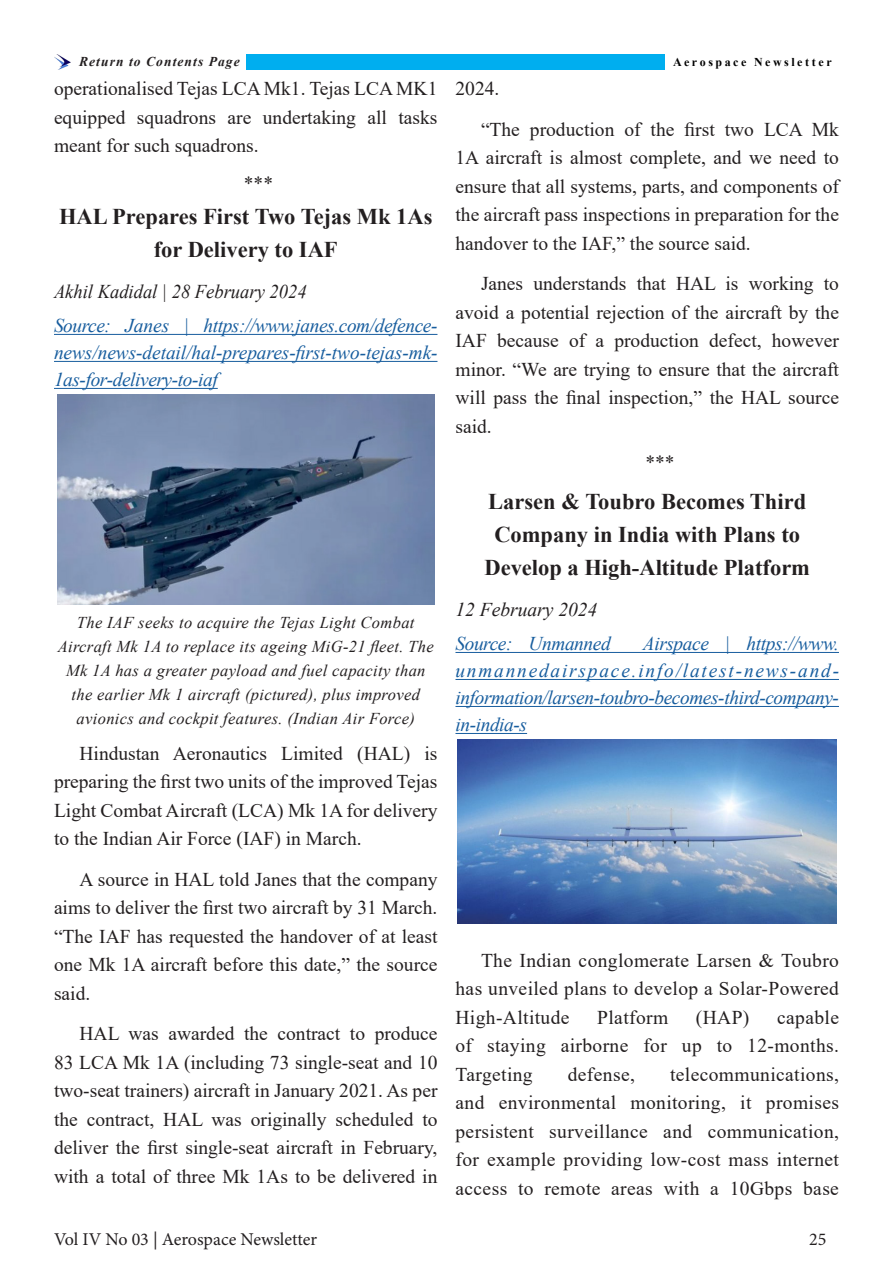
<style>
.page{position:relative;width:893px;height:1263px;background:#fff}
.page>*{position:absolute;margin:0;border:0;box-sizing:border-box;transform-origin:0 0}
.t1{font:700 22.5px/33px "Times New Roman";color:#231f20;text-align:center}
.t2{font:19.5px/28.5px "Times New Roman";color:#231f20;text-align:justify}
.t3{font:italic 19.5px/27px "Times New Roman";letter-spacing:-.02em;color:#175d9e;text-align:justify}
.t4{font:italic 19.5px "Times New Roman";color:#231f20;scale:.95 1}
.t5{font:19.5px "Times New Roman";letter-spacing:.02em;color:#231f20}
.t6{font:italic 19.5px "Times New Roman";color:#231f20}
.t7{font:18px "Minion Pro";color:#231f20}
.t8{font:italic 16.5px/24px "Times New Roman";letter-spacing:.02em;color:#231f20;text-align:center}
.t9{font:italic 700 13.5px "Times New Roman";letter-spacing:.08em;color:#231f20}
.t10{font:700 12px "Times New Roman";letter-spacing:.21em;color:#000}
</style>
<div class="page">
<img style="left:54px;top:54px;width:17px;height:16px">
<div style="left:246px;top:54px;width:420px;height:16px;background:#00aeef"></div>
<hr style="left:54px;top:334px;width:383px;height:1px;background:#175d9e">
<hr style="left:54px;top:361px;width:383px;height:1px;background:#175d9e">
<hr style="left:54px;top:388px;width:164px;height:1px;background:#175d9e">
<hr style="left:455px;top:652px;width:384px;height:1px;background:#175d9e">
<hr style="left:455px;top:679px;width:384px;height:1px;background:#175d9e">
<hr style="left:455px;top:706px;width:384px;height:1px;background:#175d9e">
<hr style="left:455px;top:733px;width:72px;height:1px;background:#175d9e">
<img style="left:58px;top:395px;width:376px;height:209px">
<img style="left:458px;top:739px;width:379px;height:184px">
<p class="t9" style="left:79px;top:52px;width:162px">Return to Contents Page</p>
<p class="t10" style="left:673px;top:53px;width:160px">Aerospace Newsletter</p>
<p class="t2" style="left:54px;top:74px;width:385px">operationalised Tejas LCA Mk1. Tejas LCA MK1 equipped squadrons are undertaking all tasks meant for such squadrons.</p>
<p class="t2" style="left:244px;top:168px;width:31px">***</p>
<p class="t1" style="left:59px;top:200px;width:375px">HAL Prepares First Two Tejas Mk 1As for Delivery to IAF</p>
<p class="t4" style="left:54px;top:278px;width:267px">Akhil Kadidal | 28 February 2024</p>
<p class="t3" style="left:54px;top:312px;width:385px">Source: Janes | https://www.janes.com/defence&shy;news/news-detail/hal-prepares-first-two-tejas-mk-1as-for-delivery-to-iaf</p>
<p class="t2" style="left:455px;top:74px;width:45px">2024.</p>
<p class="t2" style="left:455px;top:114px;width:385px;text-indent:26px">“The production of the first two LCA Mk 1A aircraft is almost complete, and we need to ensure that all systems, parts, and components of the aircraft pass inspections in preparation for the handover to the IAF,” the source said.</p>
<p class="t2" style="left:455px;top:269px;width:385px;text-indent:26px">Janes understands that HAL is working to avoid a potential rejection of the aircraft by the IAF because of a production defect, however minor. “We are trying to ensure that the aircraft will pass the final inspection,” the HAL source said.</p>
<p class="t2" style="left:645px;top:447px;width:31px">***</p>
<p class="t1" style="left:484px;top:485px;width:327px">Larsen &amp; Toubro Becomes Third<br>Company in India with Plans to<br>Develop a High-Altitude Platform</p>
<p class="t6" style="left:455px;top:596px;width:143px">12 February 2024</p>
<p class="t3" style="left:455px;top:630px;width:157px">Source: Unmanned</p>
<p class="t8" style="left:58px;top:610px;width:377px">The IAF seeks to acquire the Tejas Light Combat Aircraft Mk 1A to replace its ageing MiG-21 fleet. The Mk 1A has a greater payload and fuel capacity than the earlier Mk 1 aircraft (pictured), plus improved avionics and cockpit features. (Indian Air Force)</p>
<p class="t2" style="left:54px;top:738px;width:385px;text-indent:26px">Hindustan Aeronautics Limited (HAL) is preparing the first two units of the improved Tejas Light Combat Aircraft (LCA) Mk 1A for delivery to the Indian Air Force (IAF) in March.</p>
<p class="t2" style="left:54px;top:864px;width:385px;text-indent:26px">A source in HAL told Janes that the company aims to deliver the first two aircraft by 31 March. “The IAF has requested the handover of at least one Mk 1A aircraft before this date,” the source said.</p>
<p class="t2" style="left:54px;top:1019px;width:385px;text-indent:26px">HAL was awarded the contract to produce 83 LCA Mk 1A (including 73 single-seat and 10 two-seat trainers) aircraft in January 2021. As per the contract, HAL was originally scheduled to deliver the first single-seat aircraft in February, with a total of three Mk 1As to be delivered in</p>
<p class="t3" style="left:455px;top:630px;width:385px;text-indent:187px">Airspace | https://www. unmannedairspace.info/latest-news-and&shy;information/larsen-toubro-becomes-third-company&shy;in-india-s</p>
<p class="t2" style="left:455px;top:945px;width:385px;text-indent:26px">The Indian conglomerate Larsen &amp; Toubro has unveiled plans to develop a Solar-Powered High-Altitude</p>
<p class="t2" style="left:455px;top:1002px;width:385px;text-indent:322px">capable of staying airborne for up to 12-months.<br>Targeting</p>
<p class="t5" style="left:597px;top:1003px;width:72px">Platform</p>
<p class="t2" style="left:696px;top:1002px;width:55px">(HAP)</p>
<p class="t2" style="left:455px;top:1059px;width:385px;text-indent:215px">telecommunications, and environmental monitoring, it promises persistent surveillance and communication, for example providing low-cost mass internet access to remote areas with a 10Gbps base</p>
<p class="t5" style="left:568px;top:1060px;width:69px">defense,</p>
<p class="t7" style="left:54px;top:1227px;width:265px">Vol IV No 03 | Aerospace Newsletter</p>
<p class="t7" style="left:809px;top:1227px;width:19px">25</p>
</div>
